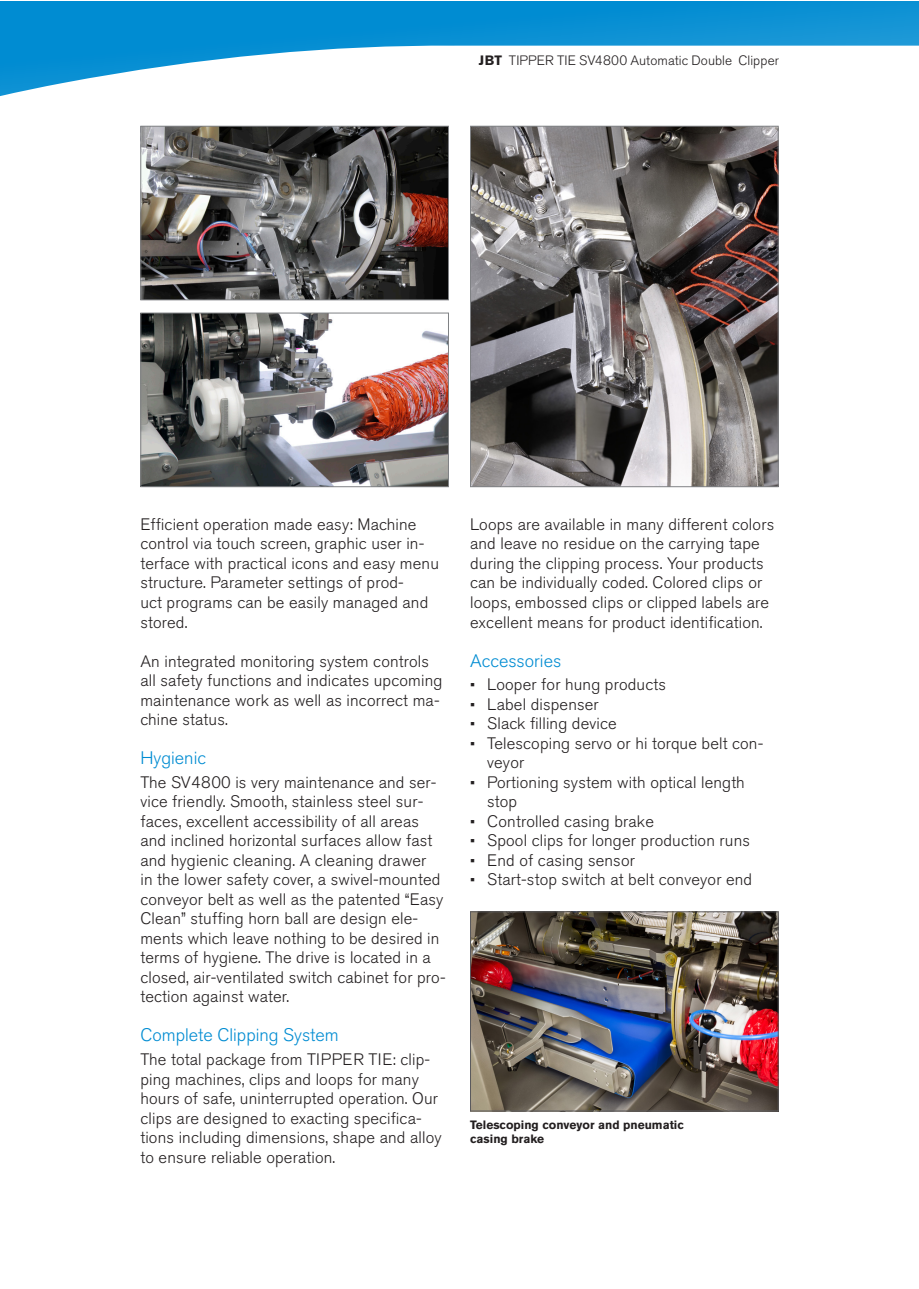
<style>
.page{position:relative;width:919px;height:1289px;background:#fff}
.page>*{position:absolute;margin:0;border:0;box-sizing:border-box;transform-origin:0 0}
.Zwischentitel{font:300 18px "Akzidenz Grotesk Pro";color:#008cd2}
.Fliesstext{font:300 16.5px/19.5px "Akzidenz Grotesk Pro";letter-spacing:.01em;color:#231f20}
.t1{font:300 13.5px "Akzidenz Grotesk Pro";letter-spacing:.01em;color:#231f20}
.Bildlegende{font:700 12px "Akzidenz Grotesk Pro";color:#231f20}
.s1{font-weight:700}
.s2{font-size:15px}
</style>
<div class="page">
<svg style="left:0;top:1px;width:918px;height:487px"></svg>
<img style="left:472px;top:913px;width:304px;height:196px">
<div style="left:470px;top:911px;width:308px;height:200px;border:1px solid #5a5a5d"></div>
<p class="t1" style="left:479px;top:52px;width:301px"><span class="s1">JBT</span> TIPPER TIE SV4800 Automatic Double Clipper</p>
<p class="Fliesstext" style="left:140px;top:514px;width:300px">Efficient operation made easy: Machine control via touch screen, graphic user in&shy;terface with practical icons and easy menu structure. Parameter settings of prod-<br>uct programs can be easily managed and stored.</p>
<p class="Fliesstext" style="left:140px;top:651px;width:303px">An integrated monitoring system controls all safety functions and indicates upcoming maintenance work as well as incorrect ma&shy;chine status.</p>
<p class="Zwischentitel" style="left:140px;top:746px;width:67px">Hygienic</p>
<p class="Fliesstext" style="left:140px;top:772px;width:307px">The SV4800 is very maintenance and ser&shy;vice friendly. Smooth, stainless steel sur&shy;faces, excellent accessibility of all areas and inclined horizontal surfaces allow fast and hygienic cleaning. A cleaning drawer<br>in the lower safety cover, a swivel-mounted conveyor belt as well as the patented “Easy Clean” stuffing horn ball are design ele&shy;ments which leave nothing to be desired in terms of hygiene. The drive is located in a closed, air-ventilated switch cabinet for pro&shy;tection against water.</p>
<p class="Zwischentitel" style="left:140px;top:1023px;width:200px">Complete Clipping System</p>
<p class="Fliesstext" style="left:140px;top:1049px;width:303px">The total package from TIPPER TIE: clip&shy;ping machines, clips and loops for many hours of safe, uninterrupted operation. Our clips are designed to exacting specifica&shy;tions including dimensions, shape and alloy to ensure reliable operation.</p>
<p class="Fliesstext" style="left:470px;top:514px;width:305px">Loops are available in many different colors and leave no residue on the carrying tape during the clipping process. Your products can be individually coded. Colored clips or loops, embossed clips or clipped labels are excellent means for product identification.</p>
<p class="Zwischentitel" style="left:470px;top:648px;width:93px">Accessories</p>
<p class="Fliesstext" style="left:470px;top:674px;width:197px"><span class="s2">•</span> Looper for hung products</p>
<p class="Fliesstext" style="left:470px;top:694px;width:130px"><span class="s2">•</span> Label dispenser</p>
<p class="Fliesstext" style="left:470px;top:713px;width:148px"><span class="s2">•</span> Slack filling device</p>
<p class="Fliesstext" style="left:487px;top:733px;width:278px;text-indent:-17px"><span class="s2">•</span> Telescoping servo or hi torque belt con&shy;veyor</p>
<p class="Fliesstext" style="left:487px;top:772px;width:259px;text-indent:-17px"><span class="s2">•</span> Portioning system with optical length stop</p>
<p class="Fliesstext" style="left:470px;top:811px;width:185px"><span class="s2">•</span> Controlled casing brake</p>
<p class="Fliesstext" style="left:470px;top:830px;width:281px"><span class="s2">•</span> Spool clips for longer production runs</p>
<p class="Fliesstext" style="left:470px;top:850px;width:166px"><span class="s2">•</span> End of casing sensor</p>
<p class="Fliesstext" style="left:470px;top:869px;width:283px"><span class="s2">•</span> Start-stop switch at belt conveyor end</p>
<p class="Bildlegende" style="left:470px;top:1116px;width:215px">Telescoping conveyor and pneumatic</p>
<p class="Bildlegende" style="left:470px;top:1131px;width:75px">casing brake</p>
</div>
